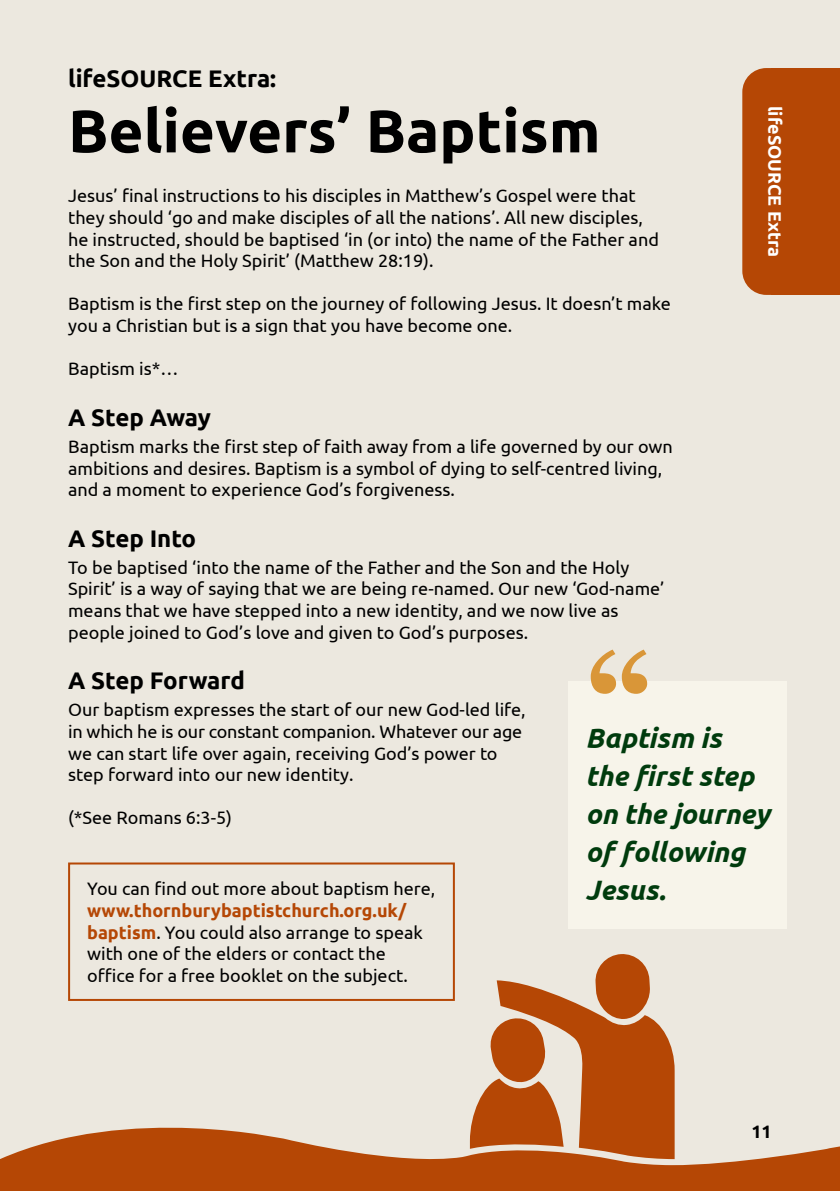
<style>
.page{position:relative;width:840px;height:1191px;background:#fff}
.page>*{position:absolute;margin:0;border:0;box-sizing:border-box;transform-origin:0 0}
.t1{font:700 60px "Ubuntu";color:#000}
.t2{font:italic 700 28px/38px "Ubuntu";color:#003b0d}
.t3{font:700 24px "Ubuntu";color:#000}
.t4{font:18px/21.6px "Ubuntu";color:#000}
.t5{font:700 18px "Ubuntu";color:#fff}
.t6{font:700 18px "Ubuntu";color:#000}
.s1{font-weight:700;color:#b54705}
</style>
<div class="page">
<div style="left:0;top:0;width:839px;height:1191px;background:#ece8df"></div>
<div style="left:68px;top:862px;width:386px;height:139px;border:2px solid #b54705"></div>
<div style="left:568px;top:681px;width:218px;height:247px;background:#f7f4ea"></div>
<svg style="left:590px;top:649px;width:56px;height:45px"></svg>
<div style="left:741px;top:68px;width:98px;height:227px;background:#b54705;border-radius:24px"></div>
<div style="left:771px;top:68px;width:68px;height:227px;background:#b54705"></div>
<svg style="left:478px;top:954px;width:196px;height:148px"></svg>
<svg style="left:0;top:1102px;width:839px;height:89px;fill:#b54705"></svg>
<h3 class="t3" style="left:68px;top:64px;width:209px">lifeSOURCE Extra:</h3>
<h1 class="t1" style="left:68px;top:95px;width:533px">Believers’ Baptism</h1>
<p class="t4" style="left:68px;top:185px;width:592px">Jesus’ final instructions to his disciples in Matthew’s Gospel were that they should ‘go and make disciples of all the nations’. All new disciples, he instructed, should be baptised ‘in (or into) the name of the Father and the Son and the Holy Spirit’ (Matthew 28:19).</p>
<p class="t4" style="left:68px;top:293px;width:604px">Baptism is the first step on the journey of following Jesus. It doesn’t make you a Christian but is a sign that you have become one.</p>
<p class="t4" style="left:68px;top:357px;width:112px">Baptism is*…</p>
<h3 class="t3" style="left:68px;top:402px;width:144px">A Step Away</h3>
<p class="t4" style="left:68px;top:435px;width:606px">Baptism marks the first step of faith away from a life governed by our own ambitions and desires. Baptism is a symbol of dying to self-centred living, and a moment to experience God’s forgiveness.</p>
<h3 class="t3" style="left:68px;top:523px;width:129px">A Step Into</h3>
<p class="t4" style="left:68px;top:556px;width:597px">To be baptised ‘into the name of the Father and the Son and the Holy Spirit’ is a way of saying that we are being re-named. Our new ‘God-name’ means that we have stepped into a new identity, and we now live as people joined to God’s love and given to God’s purposes.</p>
<h3 class="t3" style="left:68px;top:666px;width:178px">A Step Forward</h3>
<p class="t4" style="left:68px;top:698px;width:459px">Our baptism expresses the start of our new God-led life, in which he is our constant companion. Whatever our age we can start life over again, receiving God’s power to step forward into our new identity.</p>
<p class="t4" style="left:68px;top:806px;width:165px">(*See Romans 6:3-5)</p>
<p class="t5" style="left:785px;top:106px;width:153px;rotate:90deg">lifeSOURCE Extra</p>
<h2 class="t2" style="left:585px;top:718px;width:186px">Baptism is the first step on the journey of following<br>Jesus.</h2>
<p class="t4" style="left:87px;top:877px;width:349px">You can find out more about baptism here,</p>
<p class="t4" style="left:87px;top:899px;width:337px"><span class="s1">www.thornburybaptistchurch.org.uk/ baptism</span>. You could also arrange to speak with one of the elders or contact the office for a free booklet on the subject.</p>
<p class="t6" style="left:751px;top:1121px;width:22px">11</p>
</div>
